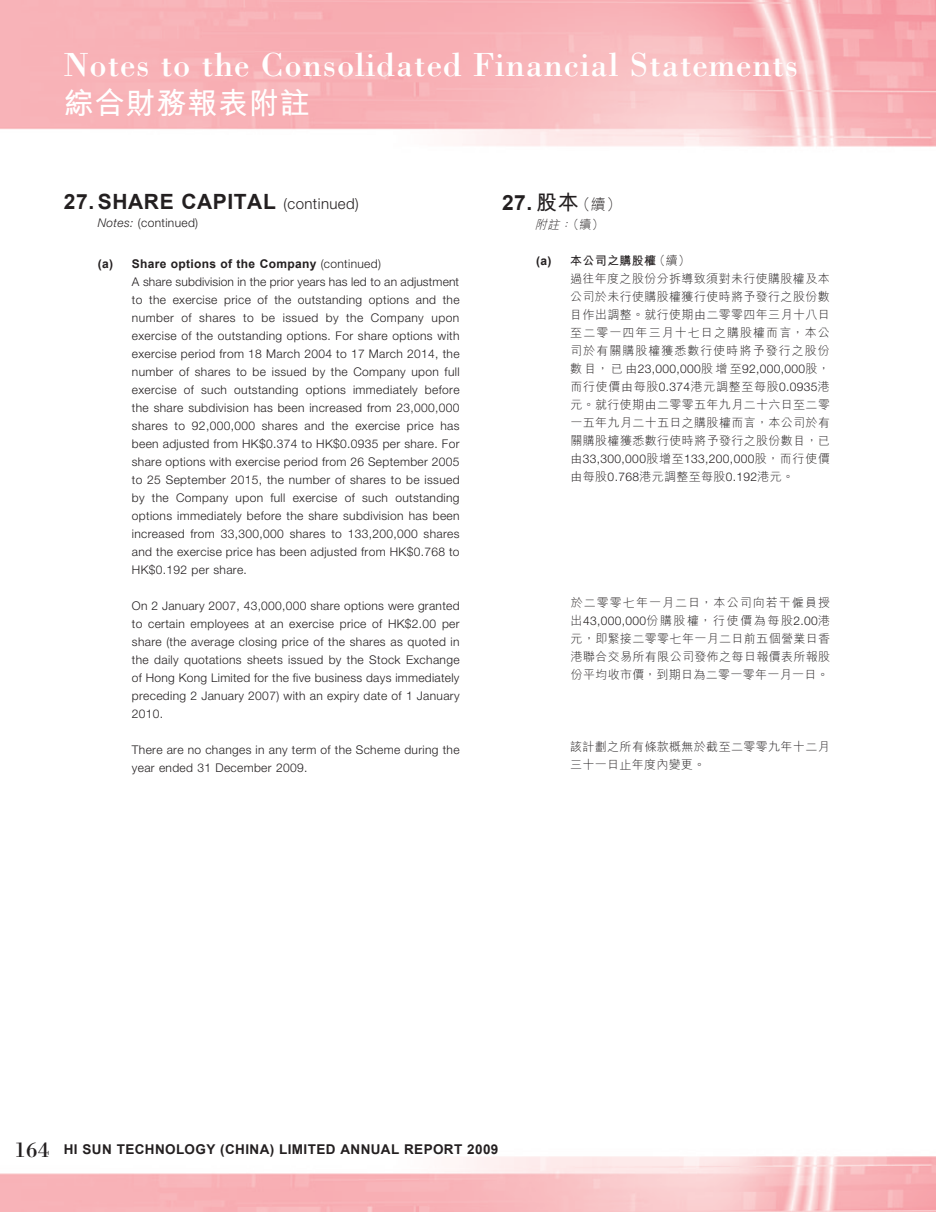
<style>
.page{position:relative;width:936px;height:1212px;background:#fff}
.page>*{position:absolute;margin:0;border:0;box-sizing:border-box;transform-origin:0 0}
.t1{font:34.5px "Bodoni Std";letter-spacing:.025em;color:#fff}
.t2{font:700 30px "M Hei HK";letter-spacing:.03em;color:#fff}
.t3{font:700 21px "Arial";letter-spacing:.03em;color:#231f20}
.t4{font:700 13.5px "Arial";letter-spacing:.03em;color:#231f20}
.t5{font:300 12px/18px "Helvetica Neue LT Std";letter-spacing:.03em;color:#231f20;text-align:justify}
.t6{font:300 12px/18px "M Hei HK";letter-spacing:.03em;color:#231f20}
.t7{font:700 12px "Arial";letter-spacing:.03em;color:#231f20}
.t8{font:300 12px "M Hei HK";letter-spacing:.09em;color:#231f20}
.t9{font:italic 300 12px "M Hei HK";color:#231f20}
.s1{font-family:"Helvetica Neue LT Std";font-weight:300;font-size:15px}
.s2{font-style:italic}
.s3{font-family:"Helvetica Neue LT Std";font-weight:300}
.s4{font-family:"M Hei HK"}
.s5{font-family:"M Hei HK";font-weight:300;font-size:15px}
.s6{font-style:normal}
.s7{font-family:"Arial";font-weight:700}
.s8{font-weight:700}
.s9{font-family:"Helvetica Neue LT Std"}
.s10{font-family:"Bodoni Std";font-weight:400;font-size:22.5px}
</style>
<div class="page">
<img style="left:0;top:1156px;width:935px;height:56px">
<img style="left:0;top:0;width:935px;height:147px">
<h1 class="t1" style="left:64px;top:44px;width:736px">Notes to the Consolidated Financial Statements</h1>
<h2 class="t2" style="left:64px;top:81px;width:247px">綜合財務報表附註</h2>
<h3 class="t3" style="left:64px;top:188px;width:296px">27. SHARE CAPITAL <span class="s1">(continued)</span></h3>
<p class="t5" style="left:98px;top:214px;width:102px"><span class="s2">Notes:</span> (continued)</p>
<p class="t7" style="left:98px;top:256px;width:284px">(a) Share options of the Company <span class="s3">(continued)</span></p>
<p class="t5" style="left:132px;top:272px;width:329px">A share subdivision in the prior years has led to an adjustment to the exercise price of the outstanding options and the number of shares to be issued by the Company upon exercise of the outstanding options. For share options with exercise period from 18 March 2004 to 17 March 2014, the number of shares to be issued by the Company upon full exercise of such outstanding options immediately before the share subdivision has been increased from 23,000,000 shares to 92,000,000 shares and the exercise price has been adjusted from HK$0.374 to HK$0.0935 per share. For share options with exercise period from 26 September 2005 to 25 September 2015, the number of shares to be issued by the Company upon full exercise of such outstanding options immediately before the share subdivision has been increased from 33,300,000 shares to 133,200,000 shares and the exercise price has been adjusted from HK$0.768 to HK$0.192 per share.</p>
<p class="t5" style="left:132px;top:596px;width:329px">On 2 January 2007, 43,000,000 share options were granted to certain employees at an exercise price of HK$2.00 per share (the average closing price of the shares as quoted in the daily quotations sheets issued by the Stock Exchange of Hong Kong Limited for the five business days immediately preceding 2 January 2007) with an expiry date of 1 January 2010.</p>
<p class="t5" style="left:132px;top:740px;width:329px">There are no changes in any term of the Scheme during the year ended 31 December 2009.</p>
<h3 class="t3" style="left:502px;top:189px;width:121px">27. <span class="s4">股本</span><span class="s5">（續）</span></h3>
<p class="t9" style="left:535px;top:216px;width:70px">附註：<span class="s6">（續）</span></p>
<p class="t6" style="left:570px;top:251px;width:261px;text-indent:-34px"><span class="s7">(a)</span> <span class="s8">本公司之購股權</span>（續）<br>過往年度之股份分拆導致須對未行使購股權及本公司於未行使購股權獲行使時將予發行之股份數目作出調整。就行使期由二零零四年三月十八日至二零一四年三月十七日之購股權而言，本公司於有關購股權獲悉數行使時將予發行之股份</p>
<p class="t5" style="left:570px;top:359px;width:261px"><span class="s4">數目，已由</span>23,000,000<span class="s4">股增至</span>92,000,000<span class="s4">股，</span></p>
<p class="t6" style="left:570px;top:377px;width:261px;text-align:justify">而行使價由每股<span class="s9">0.374</span>港元調整至每股<span class="s9">0.0935</span>港元。就行使期由二零零五年九月二十六日至二零一五年九月二十五日之購股權而言，本公司於有關購股權獲悉數行使時將予發行之股份數目，已</p>
<p class="t5" style="left:570px;top:449px;width:261px"><span class="s4">由</span>33,300,000<span class="s4">股增至</span>133,200,000<span class="s4">股，而行使價</span></p>
<p class="t6" style="left:570px;top:467px;width:225px">由每股<span class="s9">0.768</span>港元調整至每股<span class="s9">0.192</span>港元。</p>
<p class="t8" style="left:570px;top:594px;width:261px">於二零零七年一月二日，本公司向若干僱員授</p>
<p class="t5" style="left:570px;top:611px;width:261px"><span class="s4">出</span>43,000,000<span class="s4">份購股權，行使價為每股</span>2.00<span class="s4">港</span></p>
<p class="t6" style="left:570px;top:629px;width:261px;text-align:justify">元，即緊接二零零七年一月二日前五個營業日香港聯合交易所有限公司發佈之每日報價表所報股份平均收市價，到期日為二零一零年一月一日。</p>
<p class="t6" style="left:570px;top:737px;width:261px">該計劃之所有條款概無於截至二零零九年十二月三十一日止年度內變更。</p>
<p class="t4" style="left:14px;top:1140px;width:485px"><span class="s10">164</span> HI SUN TECHNOLOGY (CHINA) LIMITED ANNUAL REPORT 2009</p>
</div>
